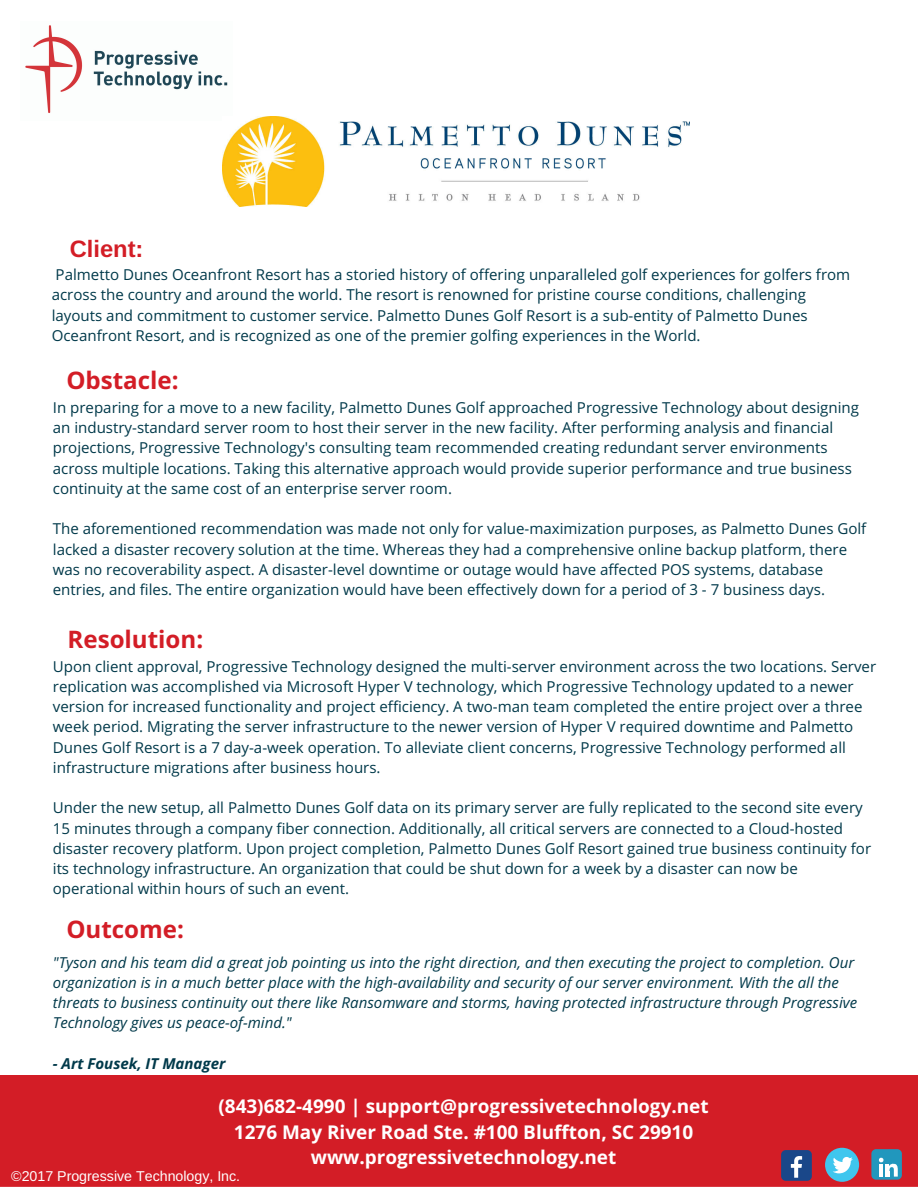
<style>
.page{position:relative;width:918px;height:1188px;background:#fff}
.page>*{position:absolute;margin:0;border:0;box-sizing:border-box;transform-origin:0 0}
.t1{font:700 24.15px "Open Sans";color:#d31d26}
.t2{font:700 23.7px "Arimo";color:#d31d26}
.t3{font:700 18.9px/25.8px "Open Sans";color:#fff;text-align:center}
.t4{font:15.15px/20.2px "Open Sans";color:#00394a}
.t5{font:italic 15.15px/20.2px "Open Sans";color:#00394a}
.t6{font:italic 700 15.15px "Open Sans";color:#00394a}
.t7{font:14.25px "Arimo";color:#fff}
</style>
<div class="page">
<div style="left:0;top:1076px;width:918px;height:111px;background:#d31d26"></div>
<div style="left:781px;top:1150px;width:31px;height:31px;background:#1a4789;border-radius:5px"></div>
<svg style="left:791px;top:1156px;width:11px;height:22px"></svg>
<div style="left:871px;top:1149px;width:31px;height:31px;background:#2197bd;border-radius:5px"></div>
<svg style="left:879px;top:1158px;width:19px;height:19px"></svg>
<div style="left:825px;top:1148px;width:34px;height:34px;background:#3fc6ee;border-radius:50%"></div>
<svg style="left:833px;top:1157px;width:20px;height:16px"></svg>
<img style="left:25px;top:25px;width:203px;height:88px">
<img style="left:223px;top:117px;width:467px;height:90px">
<h2 class="t2" style="left:70px;top:235px;width:75px">Client:</h2>
<p class="t4" style="left:52px;top:264px;width:800px">Palmetto Dunes Oceanfront Resort has a storied history of offering unparalleled golf experiences for golfers from across the country and around the world. The resort is renowned for pristine course conditions, challenging layouts and commitment to customer service. Palmetto Dunes Golf Resort is a sub-entity of Palmetto Dunes Oceanfront Resort, and is recognized as one of the premier golfing experiences in the World.</p>
<h1 class="t1" style="left:66px;top:363px;width:114px">Obstacle:</h1>
<p class="t4" style="left:53px;top:397px;width:808px">In preparing for a move to a new facility, Palmetto Dunes Golf approached Progressive Technology about designing an industry-standard server room to host their server in the new facility. After performing analysis and financial projections, Progressive Technology's consulting team recommended creating redundant server environments across multiple locations. Taking this alternative approach would provide superior performance and true business continuity at the same cost of an enterprise server room.</p>
<p class="t4" style="left:53px;top:518px;width:815px">The aforementioned recommendation was made not only for value-maximization purposes, as Palmetto Dunes Golf lacked a disaster recovery solution at the time. Whereas they had a comprehensive online backup platform, there was no recoverability aspect. A disaster-level downtime or outage would have affected POS systems, database entries, and files. The entire organization would have been effectively down for a period of 3 - 7 business days.</p>
<h1 class="t1" style="left:68px;top:622px;width:137px">Resolution:</h1>
<p class="t4" style="left:53px;top:656px;width:825px">Upon client approval, Progressive Technology designed the multi-server environment across the two locations. Server replication was accomplished via Microsoft Hyper V technology, which Progressive Technology updated to a newer version for increased functionality and project efficiency. A two-man team completed the entire project over a three week period. Migrating the server infrastructure to the newer version of Hyper V required downtime and Palmetto Dunes Golf Resort is a 7 day-a-week operation. To alleviate client concerns, Progressive Technology performed all infrastructure migrations after business hours.</p>
<p class="t4" style="left:53px;top:797px;width:820px">Under the new setup, all Palmetto Dunes Golf data on its primary server are fully replicated to the second site every 15 minutes through a company fiber connection. Additionally, all critical servers are connected to a Cloud-hosted disaster recovery platform. Upon project completion, Palmetto Dunes Golf Resort gained true business continuity for its technology infrastructure. An organization that could be shut down for a week by a disaster can now be operational within hours of such an event.</p>
<h1 class="t1" style="left:66px;top:912px;width:119px">Outcome:</h1>
<p class="t5" style="left:53px;top:951px;width:806px">"Tyson and his team did a great job pointing us into the right direction, and then executing the project to completion. Our organization is in a much better place with the high-availability and security of our server environment. With the all the threats to business continuity out there like Ransomware and storms, having protected infrastructure through Progressive Technology gives us peace-of-mind."</p>
<p class="t6" style="left:53px;top:1053px;width:174px">- Art Fousek, IT Manager</p>
<p class="t3" style="left:218px;top:1092px;width:492px">(843)682-4990 | support@progressivetechnology.net<br>1276 May River Road Ste. #100 Bluffton, SC 29910 www.progressivetechnology.net</p>
<p class="t7" style="left:11px;top:1168px;width:231px">©2017 Progressive Technology, Inc.</p>
</div>
